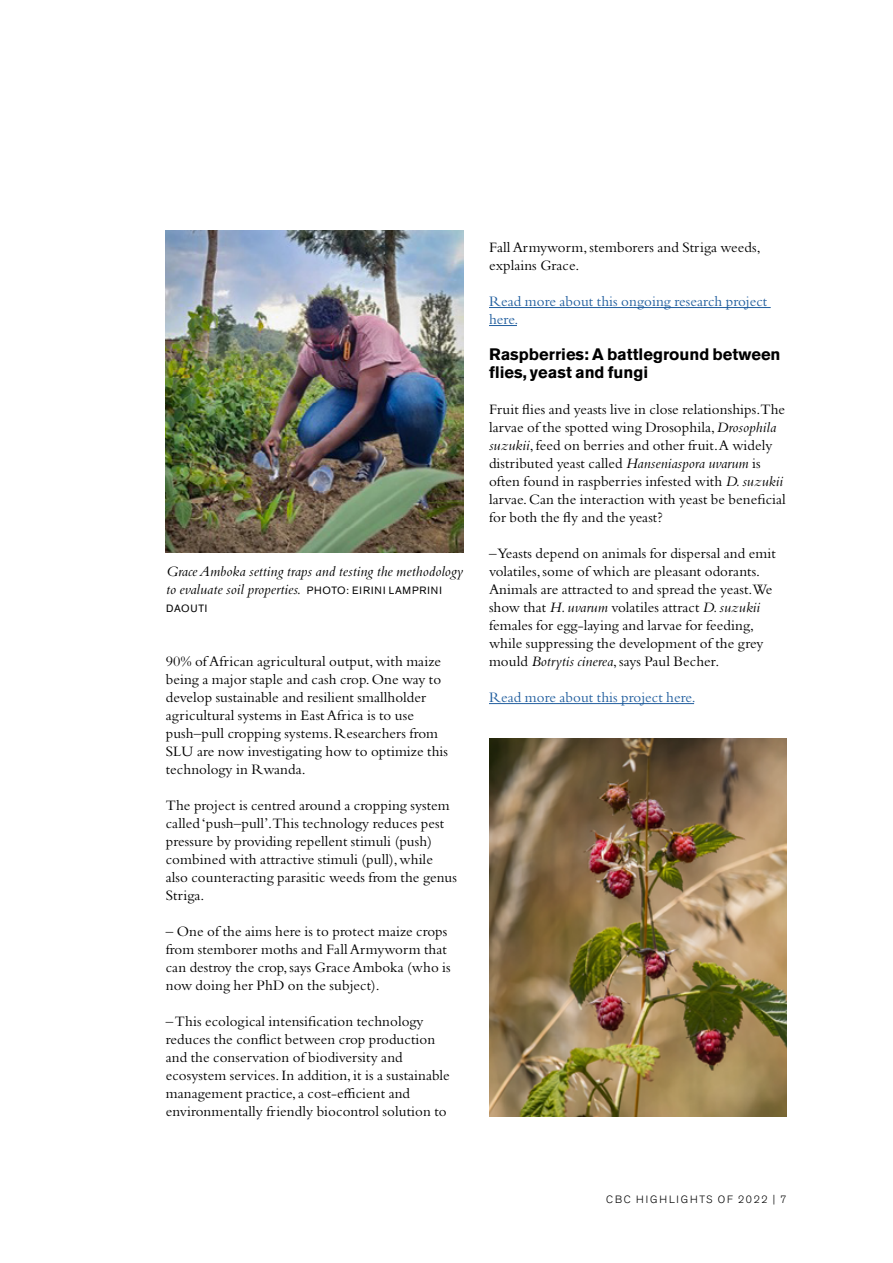
<style>
.page{position:relative;width:893px;height:1263px;background:#fff}
.page>*{position:absolute;margin:0;border:0;box-sizing:border-box;transform-origin:0 0}
.Mellanrubrik_bold_H3{font:700 16.5px/18px "Akzidenz Grotesk Std";color:#000}
.Brödtext_P{font:15px/18px "Bembo Std";letter-spacing:.005em;color:#000}
.Bildtext_P{font:italic 15px/18px "Bembo Std";letter-spacing:.005em;color:#000}
.Brödtext_P-2{font:15px/18px "Bembo Std";letter-spacing:.005em;color:#215e9e}
.t1{font:300 10.5px "Akzidenz Grotesk Std";letter-spacing:.17em;color:#000}
.Bildtext_P-2{font:10.5px "Akzidenz Grotesk Std";letter-spacing:.06em;color:#000}
.s1{font-family:"Akzidenz Grotesk Std";font-style:normal;font-size:10.5px}
.s2{font-style:italic}
</style>
<div class="page">
<hr style="left:489px;top:307px;width:282px;height:1px;background:#215e9e">
<svg style="left:489px;top:325px;width:28px;height:1px"></svg>
<hr style="left:489px;top:703px;width:205px;height:1px;background:#215e9e">
<img style="left:166px;top:230px;width:297px;height:322px">
<img style="left:489px;top:738px;width:298px;height:378px">
<p class="Bildtext_P" style="left:166px;top:562px;width:298px">Grace Amboka setting traps and testing the methodology to evaluate soil properties. <span class="s1">PHOTO: EIRINI LAMPRINI</span></p>
<p class="Bildtext_P-2" style="left:166px;top:602px;width:42px">DAOUTI</p>
<p class="Brödtext_P" style="left:166px;top:652px;width:284px">90% of African agricultural output, with maize being a major staple and cash crop. One way to develop sustainable and resilient smallholder agricultural systems in East Africa is to use push–pull cropping systems. Researchers from SLU are now investigating how to optimize this technology in Rwanda.</p>
<p class="Brödtext_P" style="left:166px;top:796px;width:293px">The project is centred around a cropping system called ‘push–pull’.This technology reduces pest pressure by providing repellent stimuli (push) combined with attractive stimuli (pull), while also counteracting parasitic weeds from the genus Striga.</p>
<p class="Brödtext_P" style="left:166px;top:922px;width:286px">– One of the aims here is to protect maize crops from stemborer moths and Fall Armyworm that can destroy the crop, says Grace Amboka (who is now doing her PhD on the subject).</p>
<p class="Brödtext_P" style="left:166px;top:1012px;width:285px">– This ecological intensification technology reduces the conflict between crop production and the conservation of biodiversity and ecosystem services. In addition, it is a sustainable management practice, a cost-efficient and environmentally friendly biocontrol solution to</p>
<p class="Brödtext_P" style="left:489px;top:238px;width:273px">Fall Armyworm, stemborers and Striga weeds, explains Grace.</p>
<p class="Brödtext_P-2" style="left:489px;top:292px;width:280px">Read more about this ongoing research project here.</p>
<h3 class="Mellanrubrik_bold_H3" style="left:489px;top:345px;width:293px">Raspberries: A battleground between flies, yeast and fungi</h3>
<p class="Brödtext_P" style="left:489px;top:400px;width:298px">Fruit flies and yeasts live in close relationships.The larvae of the spotted wing Drosophila, <span class="s2">Drosophila suzukii</span>, feed on berries and other fruit.A widely distributed yeast called <span class="s2">Hanseniaspora uvarum</span> is often found in raspberries infested with <span class="s2">D. suzukii </span>larvae. Can the interaction with yeast be beneficial for both the fly and the yeast?</p>
<p class="Brödtext_P" style="left:489px;top:544px;width:288px">– Yeasts depend on animals for dispersal and emit volatiles, some of which are pleasant odorants.<br>Animals are attracted to and spread the yeast.We show that <span class="s2">H. uvarum</span> volatiles attract <span class="s2">D. suzukii </span>females for egg-laying and larvae for feeding, while suppressing the development of the grey mould <span class="s2">Botrytis cinerea</span>, says Paul Becher.</p>
<p class="Brödtext_P-2" style="left:489px;top:688px;width:208px">Read more about this project here.</p>
<p class="t1" style="left:606px;top:1193px;width:182px">CBC HIGHLIGHTS OF 2022 | 7</p>
</div>
